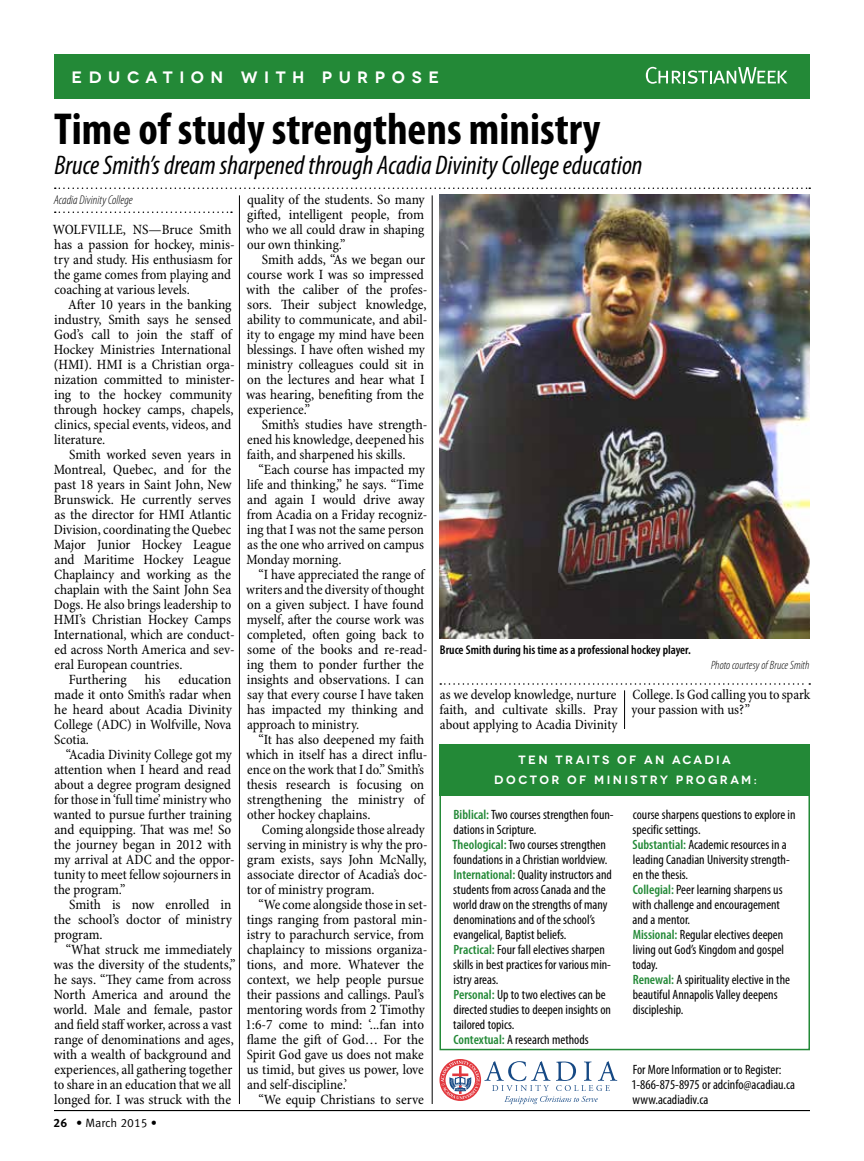
<style>
.page{position:relative;width:864px;height:1161px;background:#fff}
.page>*{position:absolute;margin:0;border:0;box-sizing:border-box;transform-origin:0 0}
.t1{font:700 condensed 45px "Myriad Pro";color:#000}
.t2{font:italic condensed 27px "Myriad Pro";color:#000}
.t3{font:600 16.5px "Novecentowide";letter-spacing:.4em;color:#fff}
.t4{font:condensed 14.25px/15px "Minion Pro";letter-spacing:-.005em;color:#000}
.t5{font:condensed 13.5px/15px "Myriad Pro";color:#000}
.t6{font:600 condensed 12.75px "Myriad Pro";color:#000}
.t7{font:italic 300 condensed 12.75px "Myriad Pro";color:#000}
.t8{font:600 12px/19.5px "Novecentowide";letter-spacing:.195em;color:#fff;text-align:center}
.t9{font:italic 300 condensed 12px "Myriad Pro";color:#000}
.t10{font:12px "Meta Pro";letter-spacing:-.005em;color:#000}
.s1{font-weight:700}
.s2{font-weight:600;color:#238937}
</style>
<div class="page">
<hr style="left:54px;top:1110px;width:756px;height:1px;background:#000">
<div style="left:54px;top:54px;width:756px;height:45px;background:#238937"></div>
<svg style="left:646px;top:67px;width:141px;height:17px"></svg>
<svg style="left:55px;top:212px;width:177px;height:1px"></svg>
<img style="left:440px;top:195px;width:370px;height:444px">
<div style="left:440px;top:744px;width:370px;height:51px;background:#238937"></div>
<div style="left:440px;top:744px;width:370px;height:306px;border:2px solid #238937"></div>
<svg style="left:55px;top:188px;width:755px;height:1px"></svg>
<hr style="left:432px;top:195px;width:1px;height:909px;background:#000">
<svg style="left:440px;top:683px;width:370px;height:2px"></svg>
<hr style="left:239px;top:195px;width:1px;height:909px;background:#000">
<hr style="left:624px;top:690px;width:1px;height:39px;background:#000">
<svg style="left:439px;top:1059px;width:42px;height:42px"></svg>
<svg style="left:441px;top:1061px;width:176px;height:43px"></svg>
<p class="t3" style="left:71px;top:67px;width:369px">EDUCATION WITH PURPOSE</p>
<h1 class="t1" style="left:54px;top:101px;width:548px">Time of study strengthens ministry</h1>
<h2 class="t2" style="left:54px;top:149px;width:590px">Bruce Smith’s dream sharpened through Acadia Divinity College education</h2>
<p class="t7" style="left:54px;top:193px;width:81px">Acadia Divinity College</p>
<p class="t4" style="left:53px;top:223px;width:184px">WOLFVILLE, NS—Bruce Smith has a passion for hockey, minis&shy;try and study. His enthusiasm for the game comes from playing and coaching at various levels.</p>
<p class="t4" style="left:54px;top:298px;width:183px;text-indent:14px">After 10 years in the banking industry, Smith says he sensed<br>God’s call to join the staff of<br>Hockey Ministries International (HMI). HMI is a Christian orga&shy;nization committed to minister&shy;ing to the hockey community through hockey camps, chapels, clinics, special events, videos, and literature.</p>
<p class="t4" style="left:69px;top:448px;width:164px">Smith worked seven years in</p>
<p class="t4" style="left:54px;top:463px;width:179px">Montreal, Quebec, and for the</p>
<p class="t4" style="left:54px;top:478px;width:179px">past 18 years in Saint John, New</p>
<p class="t4" style="left:54px;top:493px;width:179px">Brunswick. He currently serves</p>
<p class="t4" style="left:54px;top:508px;width:179px">as the director for HMI Atlantic</p>
<p class="t4" style="left:54px;top:523px;width:179px">Division, coordinating the Quebec</p>
<p class="t4" style="left:54px;top:538px;width:179px">Major Junior Hockey League</p>
<p class="t4" style="left:54px;top:553px;width:178px">and Maritime Hockey League</p>
<p class="t4" style="left:54px;top:568px;width:178px">Chaplaincy and working as the</p>
<p class="t4" style="left:54px;top:583px;width:178px">chaplain with the Saint John Sea</p>
<p class="t4" style="left:54px;top:598px;width:179px">Dogs. He also brings leadership to</p>
<p class="t4" style="left:54px;top:613px;width:179px">HMI’s Christian Hockey Camps</p>
<p class="t4" style="left:54px;top:628px;width:183px">International, which are conduct-</p>
<p class="t4" style="left:54px;top:643px;width:182px">ed across North America and sev-</p>
<p class="t4" style="left:54px;top:658px;width:130px">eral European countries.</p>
<p class="t4" style="left:69px;top:673px;width:59px">Furthering</p>
<p class="t4" style="left:145px;top:673px;width:17px">his</p>
<p class="t4" style="left:54px;top:673px;width:179px;text-align:justify;text-indent:124px">education made it onto Smith’s radar when he heard about Acadia Divinity College (ADC) in Wolfville, Nova Scotia.</p>
<p class="t4" style="left:53px;top:748px;width:183px;text-indent:12px">“Acadia Divinity College got my attention when I heard and read about a degree program designed for those in ‘full time’ ministry who wanted to pursue further training and equipping. That was me! So the journey began in 2012 with my arrival at ADC and the oppor&shy;tunity to meet fellow sojourners in the program.”</p>
<p class="t4" style="left:54px;top:898px;width:180px;text-align:justify;text-indent:15px">Smith is now enrolled in the school’s doctor of ministry program.</p>
<p class="t4" style="left:53px;top:943px;width:184px;text-indent:12px">“What struck me immediately was the diversity of the students,” he says. “They came from across<br>North America and around the world. Male and female, pastor and field staff worker, across a vast range of denominations and ages, with a wealth of background and experiences, all gathering together to share in an education that we all longed for. I was struck with the</p>
<p class="t10" style="left:54px;top:1115px;width:105px"><span class="s1">26</span> • March 2015 •</p>
<p class="t4" style="left:246px;top:193px;width:180px;text-align:justify">quality of the students. So many gifted, intelligent people, from who we all could draw in shaping our own thinking.”</p>
<p class="t4" style="left:246px;top:253px;width:183px;text-indent:16px">Smith adds, “As we began our course work I was so impressed with the caliber of the profes&shy;sors. Their subject knowledge, ability to communicate, and abil&shy;ity to engage my mind have been blessings. I have often wished my ministry colleagues could sit in on the lectures and hear what I was hearing, benefiting from the experience.”</p>
<p class="t4" style="left:247px;top:418px;width:182px;text-indent:15px">Smith’s studies have strength&shy;ened his knowledge, deepened his faith, and sharpened his skills.</p>
<p class="t4" style="left:246px;top:463px;width:183px;text-indent:12px">“Each course has impacted my life and thinking,” he says. “Time and again I would drive away from Acadia on a Friday recogniz&shy;ing that I was not the same person as the one who arrived on campus<br>Monday morning.</p>
<p class="t4" style="left:246px;top:568px;width:183px;text-indent:12px">“I have appreciated the range of writers and the diversity of thought on a given subject. I have found myself, after the course work was completed, often going back to some of the books and re-read&shy;ing them to ponder further the insights and observations. I can say that every course I have taken has impacted my thinking and approach to ministry.</p>
<p class="t4" style="left:246px;top:733px;width:183px;text-indent:12px">“It has also deepened my faith which in itself has a direct influ&shy;ence on the work that I do.” Smith’s thesis research is focusing on strengthening the ministry of other hockey chaplains.</p>
<p class="t4" style="left:247px;top:823px;width:182px;text-indent:15px">Coming alongside those already serving in ministry is why the pro&shy;gram exists, says John McNally, associate director of Acadia’s doc&shy;tor of ministry program.</p>
<p class="t4" style="left:246px;top:898px;width:184px;text-indent:13px">“We come alongside those in set&shy;tings ranging from pastoral min&shy;istry to parachurch service, from chaplaincy to missions organiza&shy;tions, and more. Whatever the context, we help people pursue their passions and callings. Paul’s mentoring words from 2 Timothy<br>1:6-7 come to mind: ‘...fan into flame the gift of God… For the<br>Spirit God gave us does not make us timid, but gives us power, love and self-discipline.’</p>
<p class="t4" style="left:259px;top:1093px;width:167px">“We equip Christians to serve</p>
<p class="t6" style="left:440px;top:643px;width:252px">Bruce Smith during his time as a professional hockey player.</p>
<p class="t9" style="left:711px;top:659px;width:100px">Photo courtesy of Bruce Smith</p>
<p class="t4" style="left:440px;top:688px;width:180px;text-align:justify">as we develop knowledge, nurture faith, and cultivate skills. Pray about applying to Acadia Divinity</p>
<p class="t4" style="left:632px;top:688px;width:180px">College. Is God calling you to spark your passion with us?”</p>
<p class="t8" style="left:494px;top:750px;width:264px">TEN TRAITS OF AN ACADIA<br>DOCTOR OF MINISTRY PROGRAM:</p>
<p class="t5" style="left:453px;top:807px;width:163px"><span class="s2">Biblical:</span>Two courses strengthen foun&shy;dations in Scripture.<br><span class="s2">Theological:</span>Two courses strengthen foundations in a Christian worldview.<br><span class="s2">International:</span> Quality instructors and students from across Canada and the world draw on the strengths of many denominations and of the school’s evangelical, Baptist beliefs.<br><span class="s2">Practical:</span> Four fall electives sharpen skills in best practices for various min&shy;istry areas.<br><span class="s2">Personal:</span> Up to two electives can be directed studies to deepen insights on tailored topics.<br><span class="s2">Contextual:</span> A research methods</p>
<p class="t5" style="left:632px;top:807px;width:165px">course sharpens questions to explore in specific settings.<br><span class="s2">Substantial:</span> Academic resources in a leading Canadian University strength&shy;en the thesis.<br><span class="s2">Collegial:</span> Peer learning sharpens us with challenge and encouragement and a mentor.<br><span class="s2">Missional:</span> Regular electives deepen living out God’s Kingdom and gospel today.<br><span class="s2">Renewal:</span> A spirituality elective in the beautiful Annapolis Valley deepens discipleship.</p>
<p class="t5" style="left:631px;top:1062px;width:165px">For More Information or to Register:<br>1-866-875-8975 or adcinfo@acadiau.ca www.acadiadiv.ca</p>
</div>
